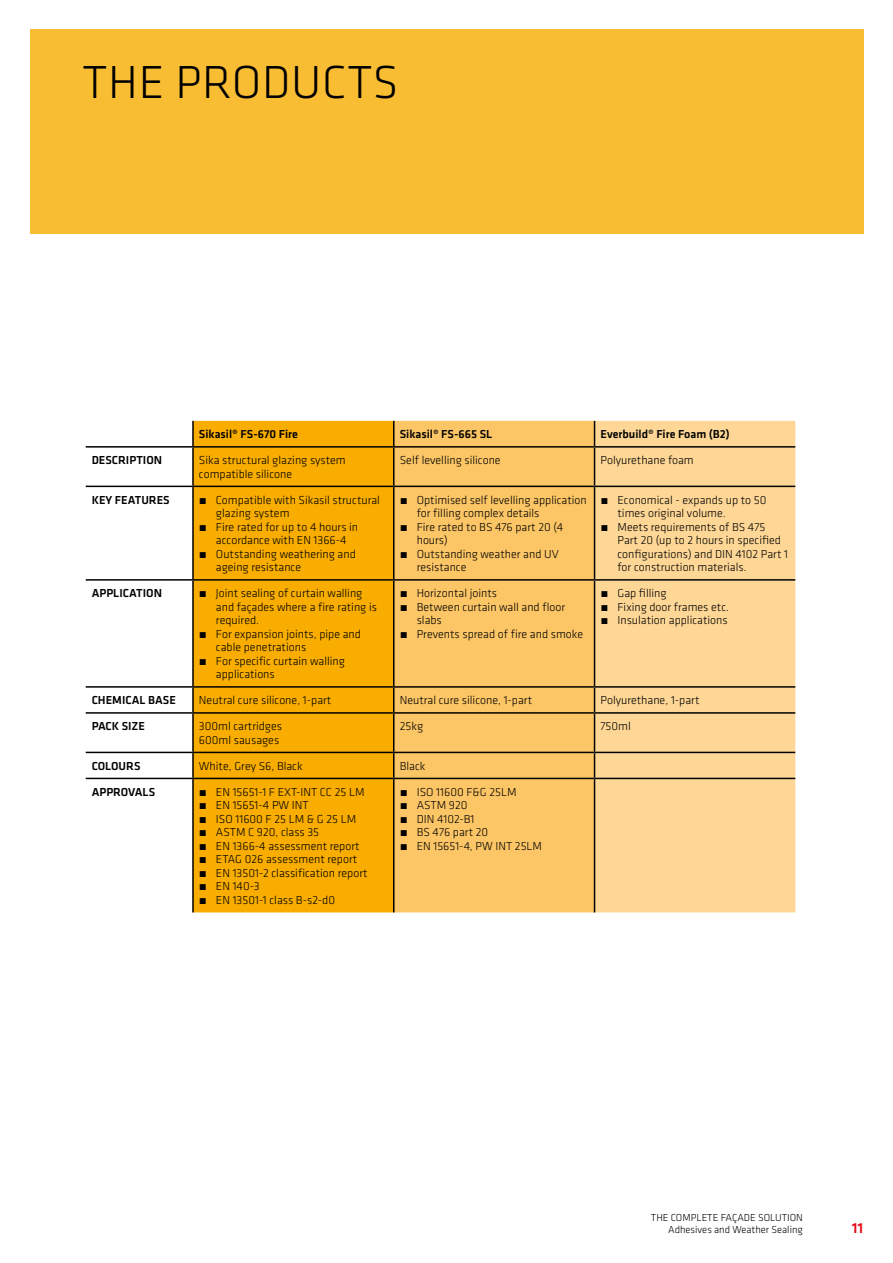
<style>
.page{position:relative;width:893px;height:1263px;background:#fff}
.page>*{position:absolute;margin:0;border:0;box-sizing:border-box;transform-origin:0 0}
.t1{font:300 48px "Klavika";letter-spacing:.015em;color:#000}
.t2{font:500 15px "Klavika";color:#e30613}
.t3{font:300 12px/13.5px "Klavika";color:#000}
.t4{font:500 12px "Klavika";color:#000}
.t5{font:300 10.5px/12.6px "Klavika";color:#000;text-align:right}
</style>
<div class="page">
<div style="left:30px;top:30px;width:833px;height:204px;background:#f9bd33"></div>
<div style="left:194px;top:421px;width:199px;height:491px;background:#f8ad00"></div>
<div style="left:394px;top:421px;width:200px;height:491px;background:#fcc666"></div>
<div style="left:595px;top:421px;width:200px;height:491px;background:#fed796"></div>
<hr style="left:192px;top:421px;width:2px;height:25px;background:#000">
<svg style="left:393px;top:421px;width:1px;height:25px"></svg>
<svg style="left:594px;top:421px;width:1px;height:25px"></svg>
<hr style="left:86px;top:446px;width:107px;height:2px;background:#000">
<hr style="left:193px;top:446px;width:201px;height:2px;background:#000">
<hr style="left:192px;top:448px;width:2px;height:38px;background:#000">
<hr style="left:394px;top:446px;width:200px;height:2px;background:#000">
<hr style="left:393px;top:448px;width:1px;height:38px;background:#000">
<hr style="left:594px;top:446px;width:201px;height:2px;background:#000">
<hr style="left:594px;top:448px;width:1px;height:38px;background:#000">
<hr style="left:86px;top:486px;width:107px;height:1px;background:#000">
<hr style="left:193px;top:486px;width:201px;height:1px;background:#000">
<hr style="left:192px;top:487px;width:2px;height:92px;background:#000">
<hr style="left:394px;top:486px;width:200px;height:1px;background:#000">
<hr style="left:393px;top:487px;width:1px;height:92px;background:#000">
<hr style="left:594px;top:486px;width:201px;height:1px;background:#000">
<hr style="left:594px;top:487px;width:1px;height:92px;background:#000">
<hr style="left:86px;top:579px;width:107px;height:2px;background:#000">
<hr style="left:193px;top:579px;width:201px;height:2px;background:#000">
<hr style="left:192px;top:581px;width:2px;height:105px;background:#000">
<hr style="left:394px;top:579px;width:200px;height:2px;background:#000">
<hr style="left:393px;top:581px;width:1px;height:105px;background:#000">
<hr style="left:594px;top:579px;width:201px;height:2px;background:#000">
<hr style="left:594px;top:581px;width:1px;height:105px;background:#000">
<hr style="left:86px;top:686px;width:107px;height:2px;background:#000">
<hr style="left:193px;top:686px;width:201px;height:2px;background:#000">
<hr style="left:192px;top:688px;width:2px;height:24px;background:#000">
<hr style="left:394px;top:686px;width:200px;height:2px;background:#000">
<svg style="left:393px;top:688px;width:1px;height:24px"></svg>
<hr style="left:594px;top:686px;width:201px;height:2px;background:#000">
<svg style="left:594px;top:688px;width:1px;height:24px"></svg>
<hr style="left:86px;top:712px;width:107px;height:2px;background:#000">
<hr style="left:193px;top:712px;width:201px;height:2px;background:#000">
<hr style="left:192px;top:714px;width:2px;height:38px;background:#000">
<hr style="left:394px;top:712px;width:200px;height:2px;background:#000">
<hr style="left:393px;top:714px;width:1px;height:38px;background:#000">
<hr style="left:594px;top:712px;width:201px;height:2px;background:#000">
<hr style="left:594px;top:714px;width:1px;height:38px;background:#000">
<hr style="left:86px;top:752px;width:107px;height:1px;background:#000">
<hr style="left:193px;top:752px;width:201px;height:1px;background:#000">
<hr style="left:192px;top:753px;width:2px;height:25px;background:#000">
<hr style="left:394px;top:752px;width:200px;height:1px;background:#000">
<svg style="left:393px;top:753px;width:1px;height:25px"></svg>
<hr style="left:594px;top:752px;width:201px;height:1px;background:#000">
<svg style="left:594px;top:753px;width:1px;height:25px"></svg>
<hr style="left:86px;top:778px;width:107px;height:1px;background:#000">
<hr style="left:193px;top:778px;width:201px;height:1px;background:#000">
<hr style="left:192px;top:779px;width:2px;height:133px;background:#000">
<hr style="left:394px;top:778px;width:200px;height:1px;background:#000">
<hr style="left:393px;top:779px;width:1px;height:133px;background:#000">
<hr style="left:594px;top:778px;width:201px;height:1px;background:#000">
<hr style="left:594px;top:779px;width:1px;height:133px;background:#000">
<h1 class="t1" style="left:83px;top:53px;width:317px">THE PRODUCTS</h1>
<p class="t4" style="left:199px;top:426px;width:101px">Sikasil® FS-670 Fire</p>
<p class="t4" style="left:400px;top:426px;width:94px">Sikasil® FS-665 SL</p>
<p class="t4" style="left:600px;top:426px;width:131px">Everbuild® Fire Foam (B2)</p>
<p class="t4" style="left:92px;top:452px;width:72px">DESCRIPTION</p>
<p class="t3" style="left:199px;top:453px;width:148px">Sika structural glazing system compatible silicone</p>
<p class="t3" style="left:400px;top:453px;width:102px">Self levelling silicone</p>
<p class="t3" style="left:600px;top:453px;width:95px">Polyurethane foam</p>
<p class="t4" style="left:92px;top:492px;width:79px">KEY FEATURES</p>
<p class="t3" style="left:199px;top:493px;width:182px">́ Compatible with Sikasil structural</p>
<p class="t3" style="left:216px;top:506px;width:75px">glazing system</p>
<p class="t3" style="left:199px;top:520px;width:161px">́ Fire rated for up to 4 hours in</p>
<p class="t3" style="left:216px;top:533px;width:132px">accordance with EN 1366-4</p>
<p class="t3" style="left:199px;top:547px;width:158px">́ Outstanding weathering and</p>
<p class="t3" style="left:216px;top:560px;width:87px">ageing resistance</p>
<p class="t3" style="left:400px;top:493px;width:189px">́ Optimised self levelling application</p>
<p class="t3" style="left:417px;top:506px;width:124px">for filling complex details</p>
<p class="t3" style="left:400px;top:520px;width:165px">́ Fire rated to BS 476 part 20 (4</p>
<p class="t3" style="left:417px;top:533px;width:32px">hours)</p>
<p class="t3" style="left:400px;top:547px;width:160px">́ Outstanding weather and UV</p>
<p class="t3" style="left:417px;top:560px;width:51px">resistance</p>
<p class="t3" style="left:600px;top:493px;width:167px">́ Economical - expands up to 50</p>
<p class="t3" style="left:617px;top:506px;width:110px">times original volume.</p>
<p class="t3" style="left:600px;top:520px;width:166px">́ Meets requirements of BS 475</p>
<p class="t3" style="left:617px;top:533px;width:165px">Part 20 (up to 2 hours in specified</p>
<p class="t3" style="left:617px;top:547px;width:172px">configurations) and DIN 4102 Part 1</p>
<p class="t3" style="left:617px;top:560px;width:130px">for construction materials.</p>
<p class="t4" style="left:92px;top:585px;width:72px">APPLICATION</p>
<p class="t3" style="left:199px;top:586px;width:165px">́ Joint sealing of curtain walling</p>
<p class="t3" style="left:216px;top:600px;width:163px">and façades where a fire rating is</p>
<p class="t3" style="left:216px;top:613px;width:45px">required.</p>
<p class="t3" style="left:199px;top:627px;width:164px">́ For expansion joints, pipe and</p>
<p class="t3" style="left:216px;top:640px;width:92px">cable penetrations</p>
<p class="t3" style="left:199px;top:654px;width:148px">́ For specific curtain walling</p>
<p class="t3" style="left:216px;top:667px;width:60px">applications</p>
<p class="t3" style="left:400px;top:586px;width:99px">́ Horizontal joints</p>
<p class="t3" style="left:400px;top:600px;width:167px">́ Between curtain wall and floor</p>
<p class="t3" style="left:417px;top:613px;width:27px">slabs</p>
<p class="t3" style="left:400px;top:627px;width:185px">́ Prevents spread of fire and smoke</p>
<p class="t3" style="left:600px;top:586px;width:130px">́ Gap filling<br>́ Fixing door frames etc. ́ Insulation applications</p>
<p class="t4" style="left:92px;top:692px;width:86px">CHEMICAL BASE</p>
<p class="t3" style="left:199px;top:693px;width:134px">Neutral cure silicone, 1-part</p>
<p class="t3" style="left:400px;top:693px;width:134px">Neutral cure silicone, 1-part</p>
<p class="t3" style="left:600px;top:693px;width:100px">Polyurethane, 1-part</p>
<p class="t4" style="left:92px;top:718px;width:55px">PACK SIZE</p>
<p class="t3" style="left:199px;top:719px;width:85px">300ml cartridges<br>600ml sausages</p>
<p class="t3" style="left:400px;top:719px;width:25px">25kg</p>
<p class="t3" style="left:600px;top:719px;width:32px">750ml</p>
<p class="t4" style="left:92px;top:758px;width:50px">COLOURS</p>
<p class="t3" style="left:199px;top:759px;width:105px">White, Grey S6, Black</p>
<p class="t3" style="left:400px;top:759px;width:27px">Black</p>
<p class="t4" style="left:92px;top:784px;width:65px">APPROVALS</p>
<p class="t3" style="left:199px;top:785px;width:170px">́ EN 15651-1 F EXT-INT CC 25 LM ́ EN 15651-4 PW INT<br>́ ISO 11600 F 25 LM &amp; G 25 LM<br>́ ASTM C 920, class 35<br>́ EN 1366-4 assessment report ́ ETAG 026 assessment report ́ EN 13501-2 classification report ́ EN 140-3<br>́ EN 13501-1 class B-s2-d0</p>
<p class="t3" style="left:400px;top:785px;width:144px">́ ISO 11600 F&amp;G 25LM<br>́ ASTM 920<br>́ DIN 4102-B1<br>́ BS 476 part 20<br>́ EN 15651-4, PW INT 25LM</p>
<p class="t5" style="left:651px;top:1211px;width:154px">THE COMPLETE FAÇADE SOLUTION<br>Adhesives and Weather Sealing</p>
<p class="t2" style="left:852px;top:1218px;width:13px">11</p>
</div>
